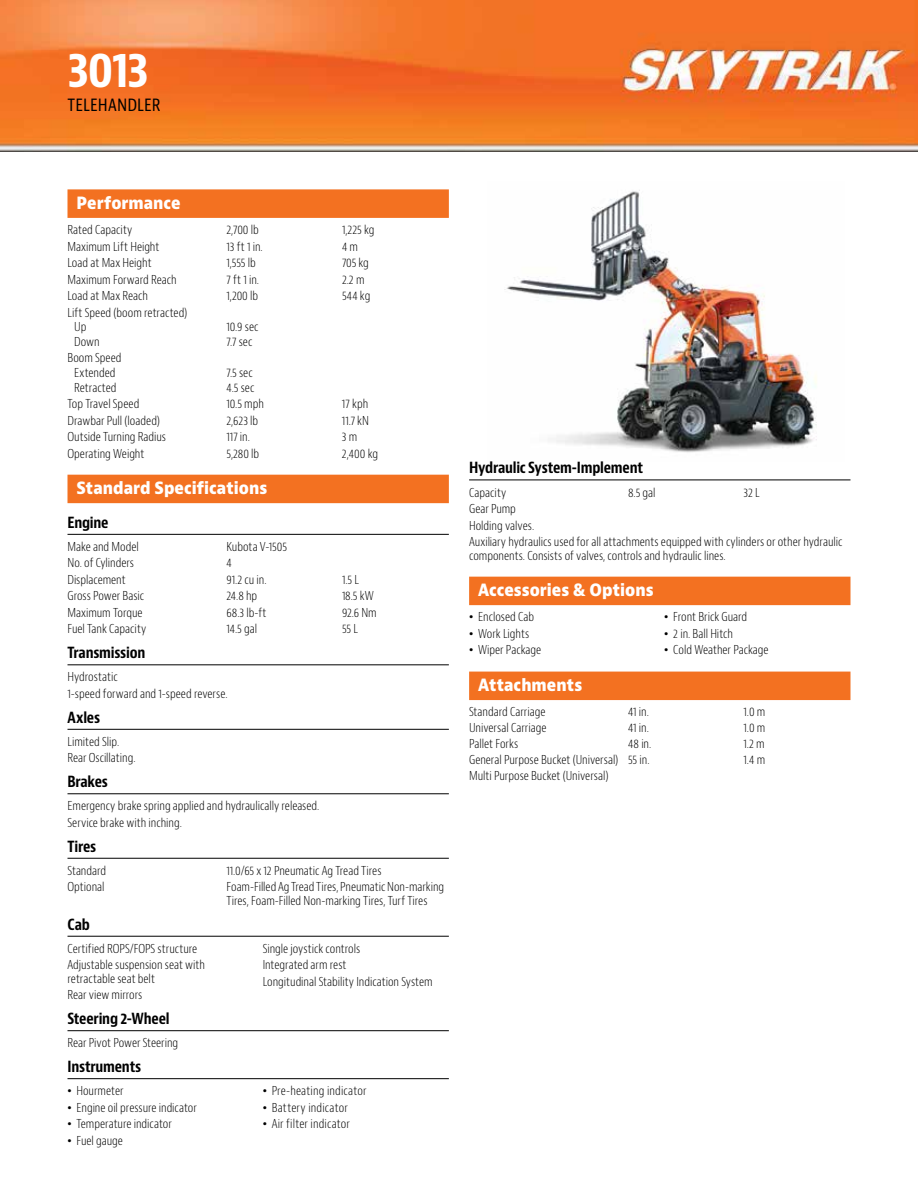
<style>
.page{position:relative;width:918px;height:1188px;background:#fff}
.page>*{position:absolute;margin:0;border:0;box-sizing:border-box;transform-origin:0 0}
.t1{font:700 condensed 48px "Bernino Sans";color:#fff}
.t2{font:condensed 18px "Bernino Sans";letter-spacing:.005em;color:#000}
.t3{font:800 16.5px "Bernino Sans";color:#fff;scale:.9 1}
.t4{font:700 condensed 15px "Bernino Sans";letter-spacing:-.015em;color:#000}
.t5{font:300 condensed 12px/16.5px "Bernino Sans";color:#000}
.s1{font-family:"Arial";font-weight:400;font-stretch:normal}
</style>
<div class="page">
<img style="left:504px;top:190px;width:313px;height:263px">
<div style="left:0;top:140px;width:918px;height:13px;background:#4f4b44"></div>
<img style="left:0;top:0;width:918px;height:151px">
<div style="left:68px;top:189px;width:381px;height:29px;background:#f37121"></div>
<div style="left:68px;top:475px;width:381px;height:28px;background:#f37121"></div>
<hr style="left:68px;top:534px;width:381px;height:1px;background:#000">
<hr style="left:68px;top:665px;width:381px;height:1px;background:#000">
<hr style="left:68px;top:729px;width:381px;height:1px;background:#000">
<hr style="left:68px;top:794px;width:381px;height:1px;background:#000">
<hr style="left:68px;top:858px;width:381px;height:1px;background:#000">
<hr style="left:68px;top:936px;width:381px;height:1px;background:#000">
<hr style="left:68px;top:1030px;width:381px;height:1px;background:#000">
<hr style="left:68px;top:1078px;width:381px;height:1px;background:#000">
<hr style="left:469px;top:480px;width:381px;height:1px;background:#000">
<div style="left:469px;top:577px;width:381px;height:28px;background:#f37121"></div>
<div style="left:469px;top:672px;width:381px;height:28px;background:#f37121"></div>
<h1 class="t1" style="left:68px;top:40px;width:83px">3013</h1>
<h2 class="t2" style="left:68px;top:94px;width:95px">TELEHANDLER</h2>
<h3 class="t3" style="left:76px;top:192px;width:117px">Performance</h3>
<p class="t5" style="left:68px;top:222px;width:66px">Rated Capacity</p>
<p class="t5" style="left:226px;top:222px;width:34px">2,700 lb</p>
<p class="t5" style="left:342px;top:222px;width:34px">1,225 kg</p>
<p class="t5" style="left:68px;top:238px;width:93px">Maximum Lift Height</p>
<p class="t5" style="left:226px;top:238px;width:38px">13 ft 1 in.</p>
<p class="t5" style="left:342px;top:238px;width:18px">4 m</p>
<p class="t5" style="left:68px;top:255px;width:86px">Load at Max Height</p>
<p class="t5" style="left:226px;top:255px;width:31px">1,555 lb</p>
<p class="t5" style="left:342px;top:255px;width:29px">705 kg</p>
<p class="t5" style="left:68px;top:271px;width:111px">Maximum Forward Reach</p>
<p class="t5" style="left:226px;top:271px;width:34px">7 ft 1 in.</p>
<p class="t5" style="left:342px;top:271px;width:24px">2.2 m</p>
<p class="t5" style="left:68px;top:288px;width:82px">Load at Max Reach</p>
<p class="t5" style="left:226px;top:288px;width:33px">1,200 lb</p>
<p class="t5" style="left:342px;top:288px;width:30px">544 kg</p>
<p class="t5" style="left:74px;top:305px;width:115px;line-height:14.5px;text-indent:-7px">Lift Speed (boom retracted)<br>Up</p>
<p class="t5" style="left:226px;top:319px;width:34px">10.9 sec</p>
<p class="t5" style="left:74px;top:334px;width:27px">Down</p>
<p class="t5" style="left:226px;top:334px;width:27px">7.7 sec</p>
<p class="t5" style="left:68px;top:351px;width:56px;line-height:14.5px;text-align:center">Boom Speed<br>Extended</p>
<p class="t5" style="left:226px;top:365px;width:28px">7.5 sec</p>
<p class="t5" style="left:74px;top:379px;width:44px">Retracted</p>
<p class="t5" style="left:226px;top:379px;width:30px">4.5 sec</p>
<p class="t5" style="left:67px;top:396px;width:73px">Top Travel Speed</p>
<p class="t5" style="left:226px;top:396px;width:39px">10.5 mph</p>
<p class="t5" style="left:342px;top:396px;width:28px">17 kph</p>
<p class="t5" style="left:67px;top:412px;width:94px">Drawbar Pull (loaded)</p>
<p class="t5" style="left:226px;top:412px;width:33px">2,623 lb</p>
<p class="t5" style="left:342px;top:412px;width:29px">11.7 kN</p>
<p class="t5" style="left:67px;top:429px;width:100px">Outside Turning Radius</p>
<p class="t5" style="left:226px;top:429px;width:25px">117 in.</p>
<p class="t5" style="left:342px;top:429px;width:17px">3 m</p>
<p class="t5" style="left:67px;top:445px;width:78px">Operating Weight</p>
<p class="t5" style="left:226px;top:445px;width:34px">5,280 lb</p>
<p class="t5" style="left:342px;top:445px;width:38px">2,400 kg</p>
<h3 class="t3" style="left:76px;top:477px;width:214px">Standard Specifications</h3>
<p class="t4" style="left:68px;top:513px;width:43px">Engine</p>
<p class="t5" style="left:68px;top:539px;width:73px">Make and Model</p>
<p class="t5" style="left:226px;top:539px;width:62px">Kubota V-1505</p>
<p class="t5" style="left:68px;top:555px;width:68px">No. of Cylinders</p>
<p class="t5" style="left:226px;top:555px;width:7px">4</p>
<p class="t5" style="left:68px;top:572px;width:60px">Displacement</p>
<p class="t5" style="left:226px;top:572px;width:42px">91.2 cu in.</p>
<p class="t5" style="left:342px;top:572px;width:18px">1.5 L</p>
<p class="t5" style="left:68px;top:588px;width:78px">Gross Power Basic</p>
<p class="t5" style="left:226px;top:588px;width:32px">24.8 hp</p>
<p class="t5" style="left:342px;top:588px;width:33px">18.5 kW</p>
<p class="t5" style="left:68px;top:605px;width:77px">Maximum Torque</p>
<p class="t5" style="left:226px;top:605px;width:41px">68.3 lb-ft</p>
<p class="t5" style="left:342px;top:605px;width:36px">92.6 Nm</p>
<p class="t5" style="left:68px;top:621px;width:80px">Fuel Tank Capacity</p>
<p class="t5" style="left:226px;top:621px;width:32px">14.5 gal</p>
<p class="t5" style="left:342px;top:621px;width:17px">55 L</p>
<p class="t4" style="left:68px;top:644px;width:79px">Transmission</p>
<p class="t5" style="left:68px;top:669px;width:162px">Hydrostatic<br>1-speed forward and 1-speed reverse.</p>
<p class="t4" style="left:68px;top:708px;width:34px">Axles</p>
<p class="t5" style="left:68px;top:734px;width:70px">Limited Slip.<br>Rear Oscillating.</p>
<p class="t4" style="left:68px;top:772px;width:42px">Brakes</p>
<p class="t5" style="left:68px;top:798px;width:253px">Emergency brake spring applied and hydraulically released.<br>Service brake with inching.</p>
<p class="t4" style="left:68px;top:837px;width:30px">Tires</p>
<p class="t5" style="left:68px;top:863px;width:40px">Standard</p>
<p class="t5" style="left:226px;top:863px;width:157px">11.0/65 x 12 Pneumatic Ag Tread Tires</p>
<p class="t5" style="left:68px;top:879px;width:39px">Optional</p>
<p class="t5" style="left:226px;top:881px;width:219px;line-height:13.5px">Foam-Filled Ag Tread Tires, Pneumatic Non-marking<br>Tires, Foam-Filled Non-marking Tires, Turf Tires</p>
<p class="t4" style="left:68px;top:915px;width:24px">Cab</p>
<p class="t5" style="left:68px;top:941px;width:139px">Certified ROPS/FOPS structure<br>Adjustable suspension seat with</p>
<p class="t5" style="left:68px;top:971px;width:89px">retractable seat belt<br>Rear view mirrors</p>
<p class="t5" style="left:263px;top:941px;width:171px">Single joystick controls<br>Integrated arm rest<br>Longitudinal Stability Indication System</p>
<p class="t4" style="left:68px;top:1009px;width:104px">Steering 2-Wheel</p>
<p class="t5" style="left:68px;top:1035px;width:112px">Rear Pivot Power Steering</p>
<p class="t4" style="left:68px;top:1057px;width:75px">Instruments</p>
<p class="t5" style="left:68px;top:1083px;width:57px"><span class="s1">•</span> Hourmeter</p>
<p class="t5" style="left:68px;top:1099px;width:131px"><span class="s1">•</span> Engine oil pressure indicator</p>
<p class="t5" style="left:68px;top:1116px;width:106px"><span class="s1">•</span> Temperature indicator</p>
<p class="t5" style="left:68px;top:1132px;width:57px"><span class="s1">•</span> Fuel gauge</p>
<p class="t5" style="left:263px;top:1083px;width:105px"><span class="s1">•</span> Pre-heating indicator</p>
<p class="t5" style="left:263px;top:1099px;width:87px"><span class="s1">•</span> Battery indicator</p>
<p class="t5" style="left:263px;top:1116px;width:89px"><span class="s1">•</span> Air filter indicator</p>
<p class="t4" style="left:469px;top:459px;width:176px">Hydraulic System-Implement</p>
<p class="t5" style="left:469px;top:484px;width:39px">Capacity</p>
<p class="t5" style="left:628px;top:484px;width:29px">8.5 gal</p>
<p class="t5" style="left:744px;top:484px;width:18px">32 L</p>
<p class="t5" style="left:469px;top:501px;width:375px">Gear Pump<br>Holding valves.<br>Auxiliary hydraulics used for all attachments equipped with cylinders or other hydraulic</p>
<p class="t5" style="left:469px;top:547px;width:258px">components. Consists of valves, controls and hydraulic lines.</p>
<h3 class="t3" style="left:478px;top:579px;width:197px">Accessories &amp; Options</h3>
<p class="t5" style="left:469px;top:609px;width:67px"><span class="s1">•</span> Enclosed Cab</p>
<p class="t5" style="left:469px;top:626px;width:62px"><span class="s1">•</span> Work Lights</p>
<p class="t5" style="left:469px;top:642px;width:74px"><span class="s1">•</span> Wiper Package</p>
<p class="t5" style="left:664px;top:609px;width:84px"><span class="s1">•</span> Front Brick Guard</p>
<p class="t5" style="left:664px;top:626px;width:70px"><span class="s1">•</span> 2 in. Ball Hitch</p>
<p class="t5" style="left:664px;top:642px;width:106px"><span class="s1">•</span> Cold Weather Package</p>
<h3 class="t3" style="left:478px;top:674px;width:117px">Attachments</h3>
<p class="t5" style="left:469px;top:704px;width:78px">Standard Carriage</p>
<p class="t5" style="left:628px;top:704px;width:22px">41 in.</p>
<p class="t5" style="left:744px;top:704px;width:23px">1.0 m</p>
<p class="t5" style="left:469px;top:720px;width:79px">Universal Carriage</p>
<p class="t5" style="left:628px;top:720px;width:22px">41 in.</p>
<p class="t5" style="left:744px;top:720px;width:23px">1.0 m</p>
<p class="t5" style="left:469px;top:736px;width:51px">Pallet Forks</p>
<p class="t5" style="left:628px;top:736px;width:25px">48 in.</p>
<p class="t5" style="left:744px;top:736px;width:23px">1.2 m</p>
<p class="t5" style="left:469px;top:752px;width:182px">General Purpose Bucket (Universal) 55 in.</p>
<p class="t5" style="left:744px;top:752px;width:23px">1.4 m</p>
<p class="t5" style="left:469px;top:768px;width:141px">Multi Purpose Bucket (Universal)</p>
</div>
